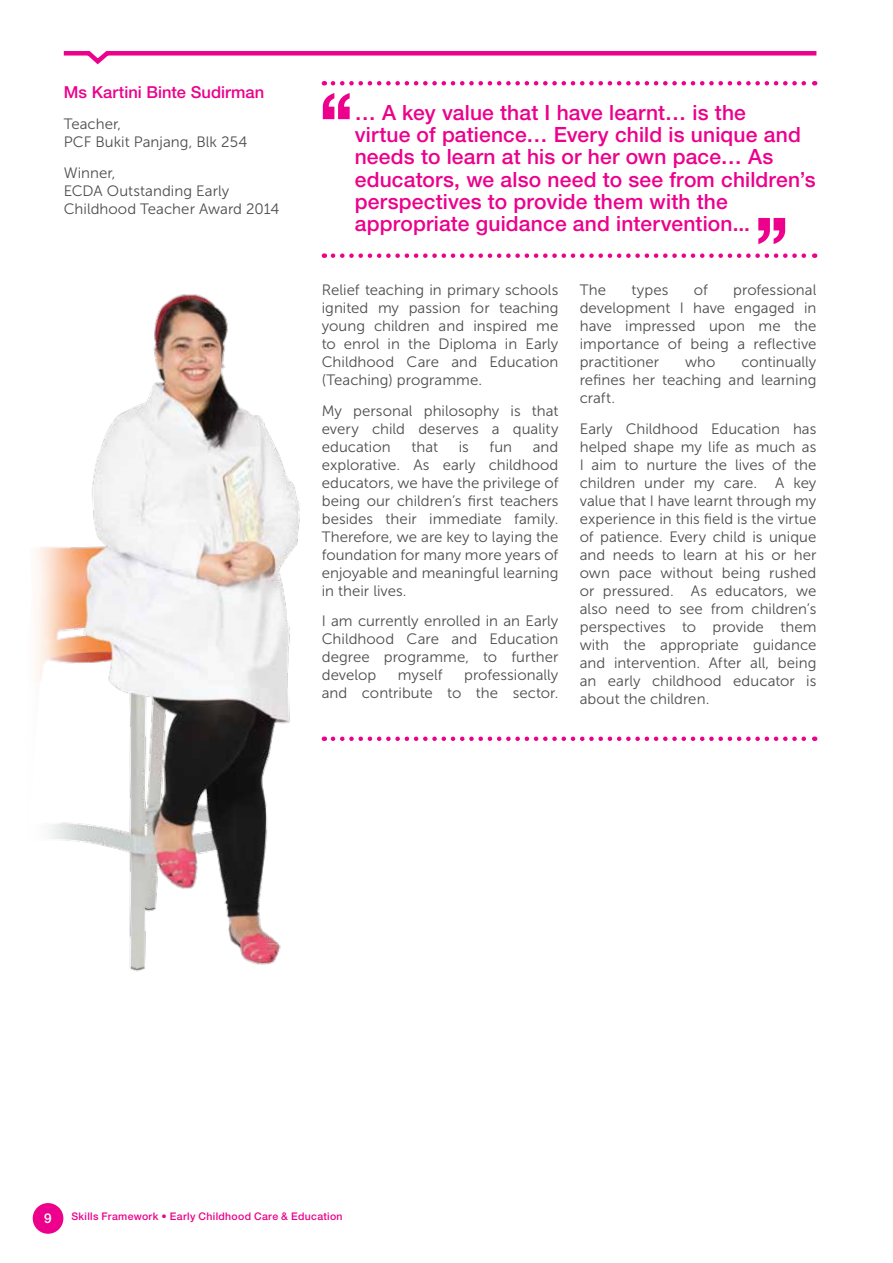
<style>
.page{position:relative;width:893px;height:1263px;background:#fff}
.page>*{position:absolute;margin:0;border:0;box-sizing:border-box;transform-origin:0 0}
.t1{font:500 21px/22.2px "Helvetica Neue CE";letter-spacing:.01em;color:#ec008c}
.t2{font:500 16.5px "Helvetica Neue CE";letter-spacing:.005em;color:#ec008c}
.t3{font:15px/18px "Museo Sans 300";letter-spacing:.005em;color:#4d4d4f;text-align:justify}
.t4{font:500 13.5px "Helvetica Neue CE";color:#fff}
.t5{font:500 10.5px "Helvetica Neue CE";letter-spacing:.03em;color:#ec008c}
</style>
<div class="page">
<svg style="left:333px;top:253px;width:482px;height:5px"></svg>
<svg style="left:333px;top:736px;width:482px;height:5px"></svg>
<svg style="left:333px;top:81px;width:482px;height:5px"></svg>
<svg style="left:63px;top:51px;width:754px;height:14px"></svg>
<svg style="left:323px;top:93px;width:27px;height:26px"></svg>
<svg style="left:758px;top:218px;width:27px;height:26px"></svg>
<div style="left:33px;top:1203px;width:30px;height:31px;background:#ec008c;border-radius:50%"></div>
<img style="left:35px;top:294px;width:287px;height:677px">
<p class="t2" style="left:64px;top:82px;width:202px">Ms Kartini Binte Sudirman</p>
<p class="t3" style="left:64px;top:115px;width:185px">Teacher,<br>PCF Bukit Panjang, Blk 254</p>
<p class="t3" style="left:64px;top:164px;width:217px;text-align:left">Winner,<br>ECDA Outstanding Early<br>Childhood Teacher Award 2014</p>
<p class="t1" style="left:355px;top:101px;width:463px">… A key value that I have learnt… is the<br>virtue of patience… Every child is unique and needs to learn at his or her own pace… As educators, we also need to see from children’s perspectives to provide them with the appropriate guidance and intervention...</p>
<p class="t3" style="left:322px;top:281px;width:238px">Relief teaching in primary schools ignited my passion for teaching young children and inspired me to enrol in the Diploma in Early Childhood Care and Education (Teaching) programme.</p>
<p class="t3" style="left:322px;top:401px;width:238px">My personal philosophy is that every child deserves a quality education</p>
<p class="t3" style="left:411px;top:437px;width:28px">that</p>
<p class="t3" style="left:459px;top:437px;width:12px">is</p>
<p class="t3" style="left:489px;top:437px;width:24px">fun</p>
<p class="t3" style="left:322px;top:437px;width:238px;text-indent:211px">and explorative. As early childhood educators, we have the privilege of being our children’s first teachers besides their immediate family.<br>Therefore, we are key to laying the foundation for many more years of enjoyable and meaningful learning in their lives.</p>
<p class="t3" style="left:322px;top:612px;width:238px">I am currently enrolled in an Early Childhood Care and Education degree programme, to further develop</p>
<p class="t3" style="left:322px;top:666px;width:238px;text-align:right">professionally<br>and contribute to the sector.</p>
<p class="t3" style="left:398px;top:666px;width:46px">myself</p>
<p class="t3" style="left:580px;top:281px;width:28px">The</p>
<p class="t3" style="left:631px;top:281px;width:39px">types</p>
<p class="t3" style="left:694px;top:281px;width:16px">of</p>
<p class="t3" style="left:580px;top:281px;width:238px;text-indent:154px">professional development I have engaged in have impressed upon me the importance of being a reflective practitioner</p>
<p class="t3" style="left:580px;top:353px;width:238px;text-indent:162px">continually refines her teaching and learning craft.</p>
<p class="t3" style="left:580px;top:419px;width:238px">Early Childhood Education has helped shape my life as much as I aim to nurture the lives of the children under my care. A key value that I have learnt through my experience in this field is the virtue of patience. Every child is unique and needs to learn at his or her own pace without being rushed or pressured. As educators, we also need to see from children’s perspectives to provide them with the appropriate guidance and intervention. After all, being an early childhood educator is about the children.</p>
<p class="t3" style="left:685px;top:353px;width:32px">who</p>
<p class="t4" style="left:44px;top:1210px;width:9px">9</p>
<p class="t5" style="left:71px;top:1210px;width:273px">Skills Framework • Early Childhood Care &amp; Education</p>
</div>
